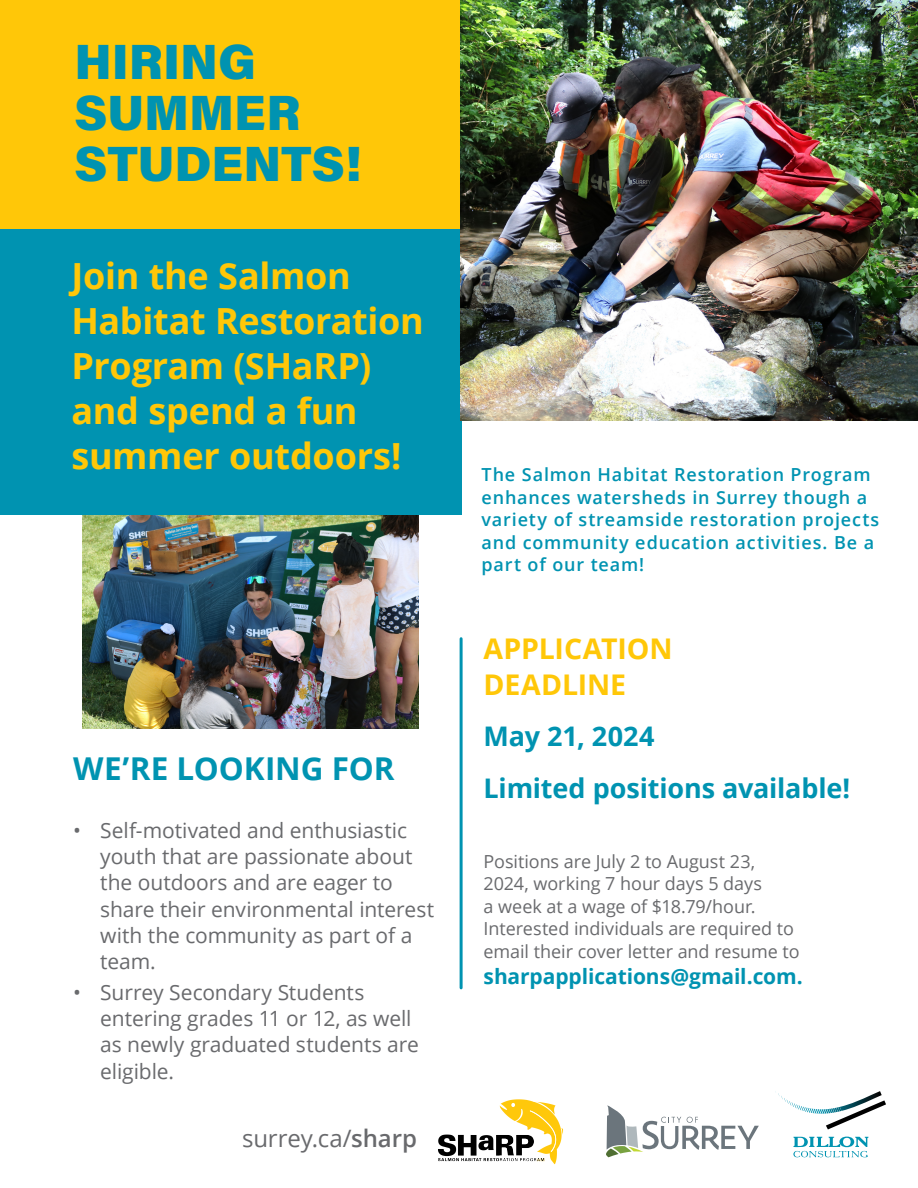
<style>
.page{position:relative;width:918px;height:1188px;background:#fff}
.page>*{position:absolute;margin:0;border:0;box-sizing:border-box;transform-origin:0 0}
.t1{font:900 49.5px/51px "Acumin Pro";color:#0093b1}
.t2{font:700 36px/45px "Open Sans";letter-spacing:-.01em;color:#ffc708}
.t3{font:700 31.5px "Open Sans";letter-spacing:-.005em;color:#0093b1}
.t4{font:700 28.5px/35.7px "Open Sans";letter-spacing:-.005em;color:#ffc708}
.t5{font:700 27px/51.8px "Open Sans";letter-spacing:-.005em;color:#0093b1}
.t6{font:24px "Open Sans";letter-spacing:-.005em;color:#696a6d}
.t7{font:21px/26.2px "Open Sans";letter-spacing:-.005em;color:#696a6d}
.t8{font:700 21px "Open Sans";letter-spacing:-.005em;color:#0093b1}
.t9{font:600 18px/22.5px "Open Sans";letter-spacing:.045em;color:#0093b1}
.t10{font:18px/22.5px "Open Sans";letter-spacing:-.005em;color:#696a6d}
.s1{font-weight:600}
</style>
<div class="page">
<hr style="left:460px;top:639px;width:3px;height:349px;background:#0093b1">
<div style="left:0;top:0;width:463px;height:229px;background:#ffc708"></div>
<div style="left:0;top:230px;width:461px;height:285px;background:#0093b1"></div>
<svg style="left:606px;top:1105px;width:153px;height:52px"></svg>
<img style="left:438px;top:1099px;width:126px;height:66px">
<svg style="left:793px;top:1137px;width:75px;height:20px"></svg>
<svg style="left:775px;top:1091px;width:111px;height:38px"></svg>
<img style="left:461px;top:0;width:457px;height:420px">
<img style="left:83px;top:515px;width:336px;height:213px">
<h1 class="t1" style="left:74px;top:34px;width:289px">HIRING<br>SUMMER<br>STUDENTS!</h1>
<h2 class="t2" style="left:71px;top:253px;width:354px">Join the Salmon<br>Habitat Restoration<br>Program (SHaRP) and spend a fun summer outdoors!</h2>
<h3 class="t3" style="left:73px;top:746px;width:323px">WE’RE LOOKING FOR</h3>
<p class="t7" style="left:100px;top:817px;width:335px;text-indent:-27px">• Self-motivated and enthusiastic youth that are passionate about the outdoors and are eager to share their environmental interest with the community as part of a team.</p>
<p class="t7" style="left:100px;top:979px;width:320px;text-indent:-27px">• Surrey Secondary Students entering grades 11 or 12, as well as newly graduated students are eligible.</p>
<p class="t6" style="left:242px;top:1121px;width:176px">surrey.ca/<span class="s1">sharp</span></p>
<p class="t9" style="left:482px;top:463px;width:399px">The Salmon Habitat Restoration Program enhances watersheds in Surrey though a variety of streamside restoration projects and community education activities. Be a part of our team!</p>
<h3 class="t4" style="left:484px;top:630px;width:191px">APPLICATION<br>DEADLINE</h3>
<p class="t5" style="left:484px;top:710px;width:368px">May 21, 2024<br>Limited positions available!</p>
<p class="t10" style="left:484px;top:850px;width:318px">Positions are July 2 to August 23, 2024, working 7 hour days 5 days<br>a week at a wage of $18.79/hour.<br>Interested individuals are required to email their cover letter and resume to</p>
<p class="t8" style="left:484px;top:962px;width:321px">sharpapplications@gmail.com.</p>
</div>
